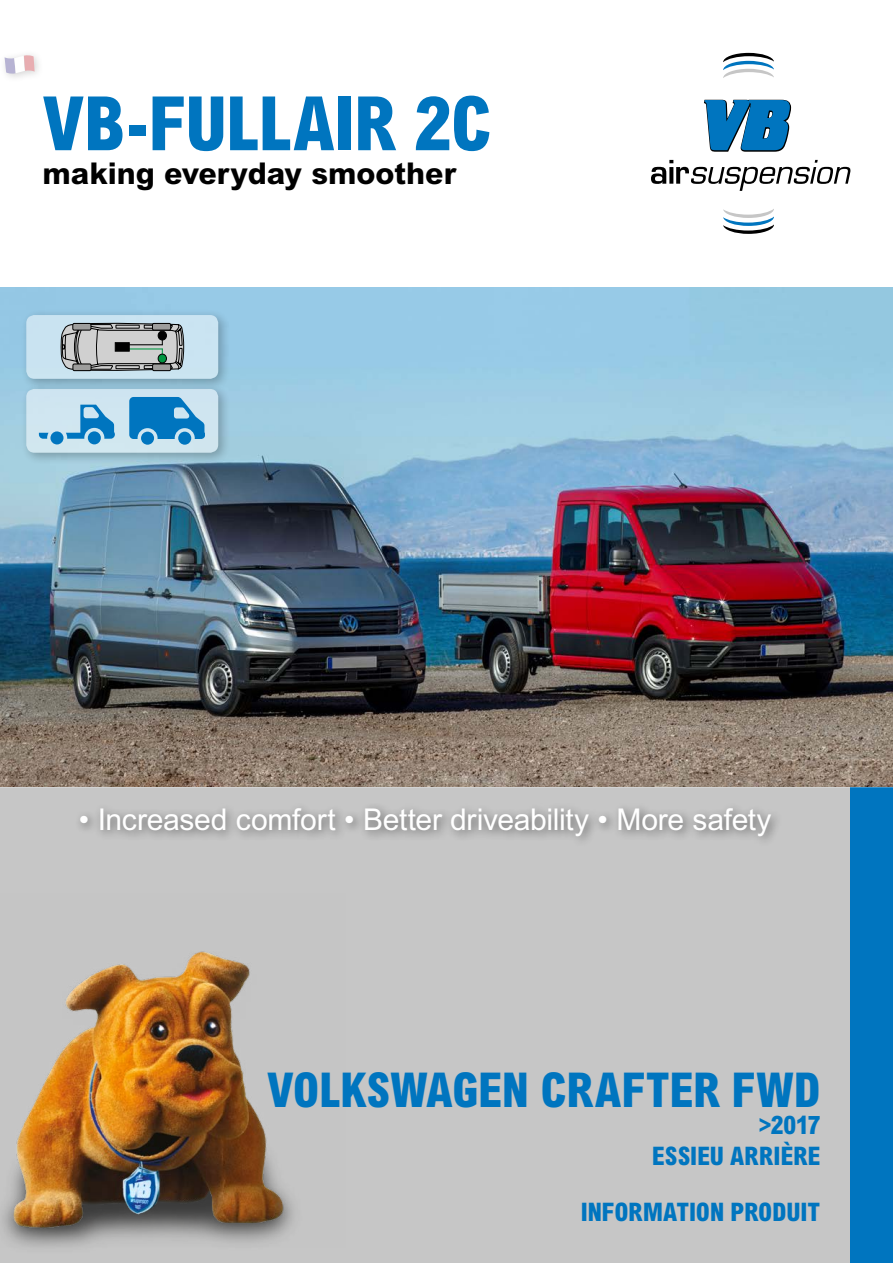
<style>
.page{position:relative;width:893px;height:1263px;background:#fff}
.page>*{position:absolute;margin:0;border:0;box-sizing:border-box;transform-origin:0 0}
.t1{font:800 condensed 75px "Arial MT Std";letter-spacing:-.01em;color:#0075bf}
.t2{font:800 condensed 48px "Arial MT Std";letter-spacing:-.005em;color:#0075bf}
.t3{font:30px "Arial MT Std";letter-spacing:-.01em;color:#fff}
.t4{font:800 30px "Arial MT Std";color:#000}
.t5{font:800 condensed 25.5px "Arial MT Std";color:#0075bf}
</style>
<div class="page">
<div style="left:0;top:787px;width:893px;height:476px;background:#c6c6c6"></div>
<div style="left:850px;top:787px;width:43px;height:476px;background:#0075bf"></div>
<img style="left:2px;top:951px;width:292px;height:296px">
<svg style="left:723px;top:53px;width:51px;height:25px"></svg>
<svg style="left:723px;top:209px;width:51px;height:25px"></svg>
<svg style="left:651px;top:160px;width:200px;height:31px"></svg>
<svg style="left:704px;top:99px;width:88px;height:53px"></svg>
<div style="left:75px;top:802px;width:707px;height:45px;background:#000;opacity:.5"></div>
<img style="left:0;top:287px;width:893px;height:500px">
<div style="left:0;top:49px;width:44px;height:34px;background:#000;opacity:.5"></div>
<svg style="left:5px;top:55px;width:30px;height:19px"></svg>
<div style="left:19px;top:382px;width:211px;height:83px;background:#000;opacity:.5"></div>
<div style="left:26px;top:389px;width:192px;height:64px;background:#d0e5f0;border-radius:8px"></div>
<svg style="left:39px;top:405px;width:76px;height:39px"></svg>
<div style="left:50px;top:431px;width:14px;height:14px;background:#0075bf;border-radius:50%"></div>
<div style="left:141px;top:432px;width:13px;height:13px;background:#0075bf;border-radius:50%"></div>
<div style="left:178px;top:432px;width:13px;height:13px;background:#0075bf;border-radius:50%"></div>
<svg style="left:129px;top:397px;width:76px;height:42px"></svg>
<div style="left:19px;top:308px;width:211px;height:83px;background:#000;opacity:.5"></div>
<div style="left:26px;top:315px;width:192px;height:64px;background:#cae4f1;border-radius:8px"></div>
<svg style="left:61px;top:322px;width:123px;height:50px;background:#9ea0a1"></svg>
<hr style="left:129px;top:344px;width:33px;height:1px;background:#000">
<hr style="left:129px;top:348px;width:33px;height:1px;background:#009641">
<div style="left:158px;top:354px;width:8px;height:9px;background:#009641;border-radius:50%"></div>
<div style="left:158px;top:354px;width:9px;height:9px;border:1px solid #000;border-radius:50%"></div>
<div style="left:115px;top:343px;width:14px;height:8px;background:#000"></div>
<h1 class="t1" style="left:43px;top:78px;width:451px">VB-FULLAIR 2C</h1>
<p class="t4" style="left:43px;top:155px;width:415px">making everyday smoother</p>
<p class="t3" style="left:79px;top:802px;width:694px">• Increased comfort • Better driveability • More safety</p>
<h2 class="t2" style="left:267px;top:1061px;width:555px">VOLKSWAGEN CRAFTER FWD</h2>
<p class="t5" style="left:759px;top:1109px;width:63px">&gt;2017</p>
<p class="t5" style="left:652px;top:1140px;width:170px">ESSIEU ARRIÈRE</p>
<p class="t5" style="left:581px;top:1196px;width:241px">INFORMATION PRODUIT</p>
</div>
